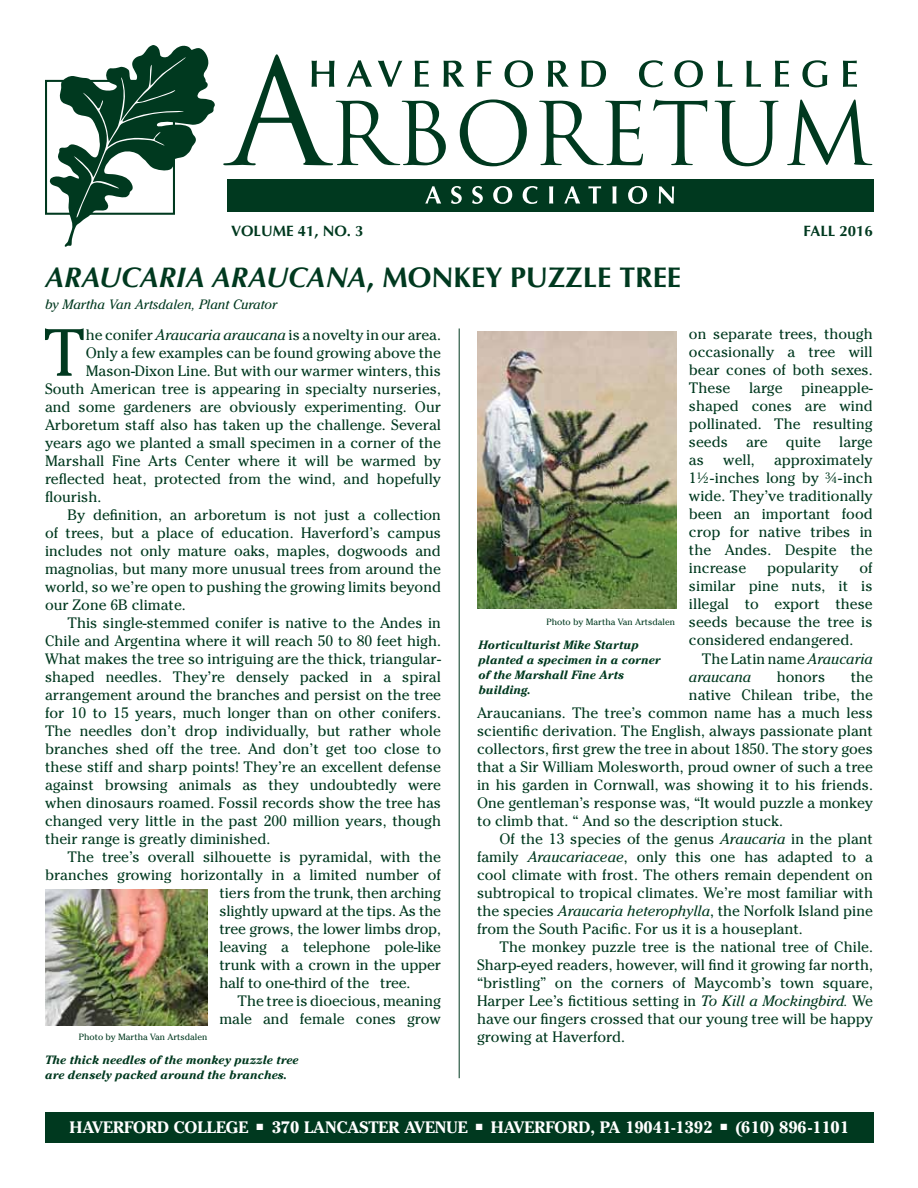
<style>
.page{position:relative;width:918px;height:1188px;background:#fff}
.page>*{position:absolute;margin:0;border:0;box-sizing:border-box;transform-origin:0 0}
.t1{font:66.15px "Cheltenham";color:#00391f}
.t2{font:italic 700 28.5px "Optima";color:#00391f}
.t3{font:700 16.5px "Cheltenham";color:#fff}
.t4{font:15px/18px "Cheltenham";color:#00391f;text-align:justify}
.t5{font:italic 15px/18px "Cheltenham";color:#00391f}
.t6{font:700 15px "Optima";color:#00391f}
.t7{font:italic 13.5px "Cheltenham";color:#00391f}
.t8{font:italic 700 12px/15px "Cheltenham";color:#00391f}
.t9{font:9px "Cheltenham";color:#00391f}
.s1{font-style:normal}
.s2{font-style:italic}
</style>
<div class="page">
<div style="left:45px;top:1112px;width:828px;height:31px;background:#00391f"></div>
<div style="left:227px;top:179px;width:647px;height:33px;background:#00391f"></div>
<svg style="left:223px;top:54px;width:649px;height:112px"></svg>
<svg style="left:425px;top:186px;width:249px;height:18px"></svg>
<svg style="left:312px;top:60px;width:545px;height:27px"></svg>
<div style="left:45px;top:80px;width:130px;height:135px;border:2px solid #00391f"></div>
<svg style="left:49px;top:45px;width:166px;height:202px"></svg>
<hr style="left:459px;top:328px;width:1px;height:750px;background:#00391f">
<img style="left:477px;top:332px;width:200px;height:277px">
<img style="left:45px;top:890px;width:162px;height:136px">
<p class="t6" style="left:231px;top:222px;width:134px">VOLUME 41, NO. 3</p>
<p class="t6" style="left:804px;top:222px;width:71px">FALL 2016</p>
<h2 class="t2" style="left:45px;top:260px;width:638px">ARAUCARIA ARAUCANA<span class="s1">, MONKEY PUZZLE TREE</span></h2>
<p class="t7" style="left:45px;top:296px;width:234px">by Martha Van Artsdalen, Plant Curator</p>
<h1 class="t1" style="left:43px;top:314px;width:44px">T</h1>
<p class="t4" style="left:86px;top:326px;width:357px">he conifer <span class="s2">Araucaria araucana</span> is a novelty in our area.</p>
<p class="t4" style="left:86px;top:344px;width:357px">Only a few examples can be found growing above the</p>
<p class="t4" style="left:86px;top:362px;width:357px">Mason-Dixon Line. But with our warmer winters, this</p>
<p class="t4" style="left:45px;top:380px;width:398px">South American tree is appearing in specialty nurseries,</p>
<p class="t4" style="left:45px;top:398px;width:398px">and some gardeners are obviously experimenting. Our</p>
<p class="t4" style="left:45px;top:416px;width:398px">Arboretum staff also has taken up the challenge. Several</p>
<p class="t4" style="left:45px;top:434px;width:397px">years ago we planted a small specimen in a corner of the</p>
<p class="t4" style="left:45px;top:452px;width:398px">Marshall Fine Arts Center where it will be warmed by</p>
<p class="t4" style="left:45px;top:470px;width:397px">reflected heat, protected from the wind, and hopefully</p>
<p class="t4" style="left:45px;top:488px;width:58px">flourish.</p>
<p class="t4" style="left:68px;top:506px;width:375px">By definition, an arboretum is not just a collection</p>
<p class="t4" style="left:45px;top:524px;width:398px">of trees, but a place of education. Haverford’s campus</p>
<p class="t4" style="left:45px;top:542px;width:397px">includes not only mature oaks, maples, dogwoods and</p>
<p class="t4" style="left:45px;top:560px;width:397px">magnolias, but many more unusual trees from around the</p>
<p class="t4" style="left:45px;top:578px;width:398px">world, so we’re open to pushing the growing limits beyond</p>
<p class="t4" style="left:45px;top:596px;width:142px">our Zone 6B climate.</p>
<p class="t4" style="left:68px;top:614px;width:375px">This single-stemmed conifer is native to the Andes in</p>
<p class="t4" style="left:45px;top:632px;width:398px">Chile and Argentina where it will reach 50 to 80 feet high.</p>
<p class="t4" style="left:45px;top:650px;width:398px">What makes the tree so intriguing are the thick, triangular-</p>
<p class="t4" style="left:45px;top:668px;width:397px">shaped needles. They’re densely packed in a spiral</p>
<p class="t4" style="left:45px;top:686px;width:397px">arrangement around the branches and persist on the tree</p>
<p class="t4" style="left:45px;top:704px;width:397px">for 10 to 15 years, much longer than on other conifers.</p>
<p class="t4" style="left:45px;top:722px;width:397px">The needles don’t drop individually, but rather whole</p>
<p class="t4" style="left:45px;top:740px;width:398px">branches shed off the tree. And don’t get too close to</p>
<p class="t4" style="left:45px;top:758px;width:397px">these stiff and sharp points! They’re an excellent defense</p>
<p class="t4" style="left:45px;top:776px;width:397px">against browsing animals as they undoubtedly were</p>
<p class="t4" style="left:45px;top:794px;width:398px">when dinosaurs roamed. Fossil records show the tree has</p>
<p class="t4" style="left:45px;top:812px;width:398px">changed very little in the past 200 million years, though</p>
<p class="t4" style="left:45px;top:830px;width:227px">their range is greatly diminished.</p>
<p class="t4" style="left:68px;top:848px;width:375px">The tree’s overall silhouette is pyramidal, with the</p>
<p class="t4" style="left:45px;top:866px;width:398px">branches growing horizontally in a limited number of</p>
<p class="t4" style="left:219px;top:884px;width:223px">tiers from the trunk, then arching</p>
<p class="t4" style="left:219px;top:902px;width:223px">slightly upward at the tips. As the</p>
<p class="t4" style="left:219px;top:920px;width:223px">tree grows, the lower limbs drop,</p>
<p class="t4" style="left:219px;top:938px;width:223px">leaving a telephone pole-like</p>
<p class="t4" style="left:219px;top:956px;width:223px">trunk with a crown in the upper</p>
<p class="t4" style="left:219px;top:974px;width:193px">half to one-third of the tree.</p>
<p class="t4" style="left:238px;top:992px;width:205px">The tree is dioecious, meaning</p>
<p class="t4" style="left:219px;top:1010px;width:223px">male and female cones grow</p>
<p class="t9" style="left:79px;top:1032px;width:130px">Photo by Martha Van Artsdalen</p>
<p class="t8" style="left:45px;top:1053px;width:255px">The thick needles of the monkey puzzle tree are densely packed around the branches.</p>
<p class="t4" style="left:689px;top:325px;width:185px">on separate trees, though occasionally a tree will bear cones of both sexes.<br>These large pineapple&shy;shaped cones are wind pollinated. The resulting seeds are quite large as</p>
<p class="t4" style="left:689px;top:451px;width:185px;text-indent:85px">approximately 1½-inches long by ¾-inch wide. They’ve traditionally been an important food crop for native tribes in the Andes. Despite the increase</p>
<p class="t4" style="left:723px;top:451px;width:33px">well,</p>
<p class="t4" style="left:689px;top:559px;width:185px;text-indent:171px">of similar pine nuts, it is illegal to export these seeds because the tree is considered endangered.</p>
<p class="t4" style="left:767px;top:559px;width:73px">popularity</p>
<p class="t9" style="left:546px;top:616px;width:130px">Photo by Martha Van Artsdalen</p>
<p class="t8" style="left:478px;top:637px;width:184px">Horticulturist Mike Startup planted a specimen in a corner of the Marshall Fine Arts building.</p>
<p class="t5" style="left:689px;top:650px;width:186px;text-indent:13px"><span class="s1">The Latin name</span> Araucaria araucana</p>
<p class="t4" style="left:777px;top:668px;width:50px">honors</p>
<p class="t4" style="left:851px;top:668px;width:24px">the</p>
<p class="t4" style="left:689px;top:686px;width:186px">native Chilean tribe, the</p>
<p class="t4" style="left:477px;top:704px;width:397px">Araucanians. The tree’s common name has a much less</p>
<p class="t4" style="left:477px;top:722px;width:398px">scientific derivation. The English, always passionate plant</p>
<p class="t4" style="left:477px;top:740px;width:397px">collectors, first grew the tree in about 1850. The story goes</p>
<p class="t4" style="left:477px;top:758px;width:397px">that a Sir William Molesworth, proud owner of such a tree</p>
<p class="t4" style="left:477px;top:776px;width:398px">in his garden in Cornwall, was showing it to his friends.</p>
<p class="t4" style="left:477px;top:794px;width:398px">One gentleman’s response was, “It would puzzle a monkey</p>
<p class="t4" style="left:477px;top:812px;width:307px">to climb that. “ And so the description stuck.</p>
<p class="t4" style="left:500px;top:830px;width:375px">Of the 13 species of the genus <span class="s2">Araucaria</span> in the plant</p>
<p class="t4" style="left:477px;top:848px;width:397px">family <span class="s2">Araucariaceae</span>, only this one has adapted to a</p>
<p class="t4" style="left:477px;top:866px;width:397px">cool climate with frost. The others remain dependent on</p>
<p class="t4" style="left:477px;top:884px;width:398px">subtropical to tropical climates. We’re most familiar with</p>
<p class="t4" style="left:477px;top:902px;width:398px">the species <span class="s2">Araucaria heterophylla</span>, the Norfolk Island pine</p>
<p class="t4" style="left:477px;top:920px;width:327px">from the South Pacific. For us it is a houseplant.</p>
<p class="t4" style="left:500px;top:938px;width:375px">The monkey puzzle tree is the national tree of Chile.</p>
<p class="t4" style="left:477px;top:956px;width:398px">Sharp-eyed readers, however, will find it growing far north,</p>
<p class="t4" style="left:477px;top:974px;width:398px">“bristling” on the corners of Maycomb’s town square,</p>
<p class="t4" style="left:477px;top:992px;width:397px">Harper Lee’s fictitious setting in <span class="s2">To Kill a Mockingbird.</span> We</p>
<p class="t4" style="left:477px;top:1010px;width:398px">have our fingers crossed that our young tree will be happy</p>
<p class="t4" style="left:477px;top:1028px;width:150px">growing at Haverford.</p>
<p class="t3" style="left:70px;top:1118px;width:781px">HAVERFORD COLLEGE ■ 370 LANCASTER AVENUE ■ HAVERFORD, PA 19041-1392 ■ (610) 896-1101</p>
</div>
